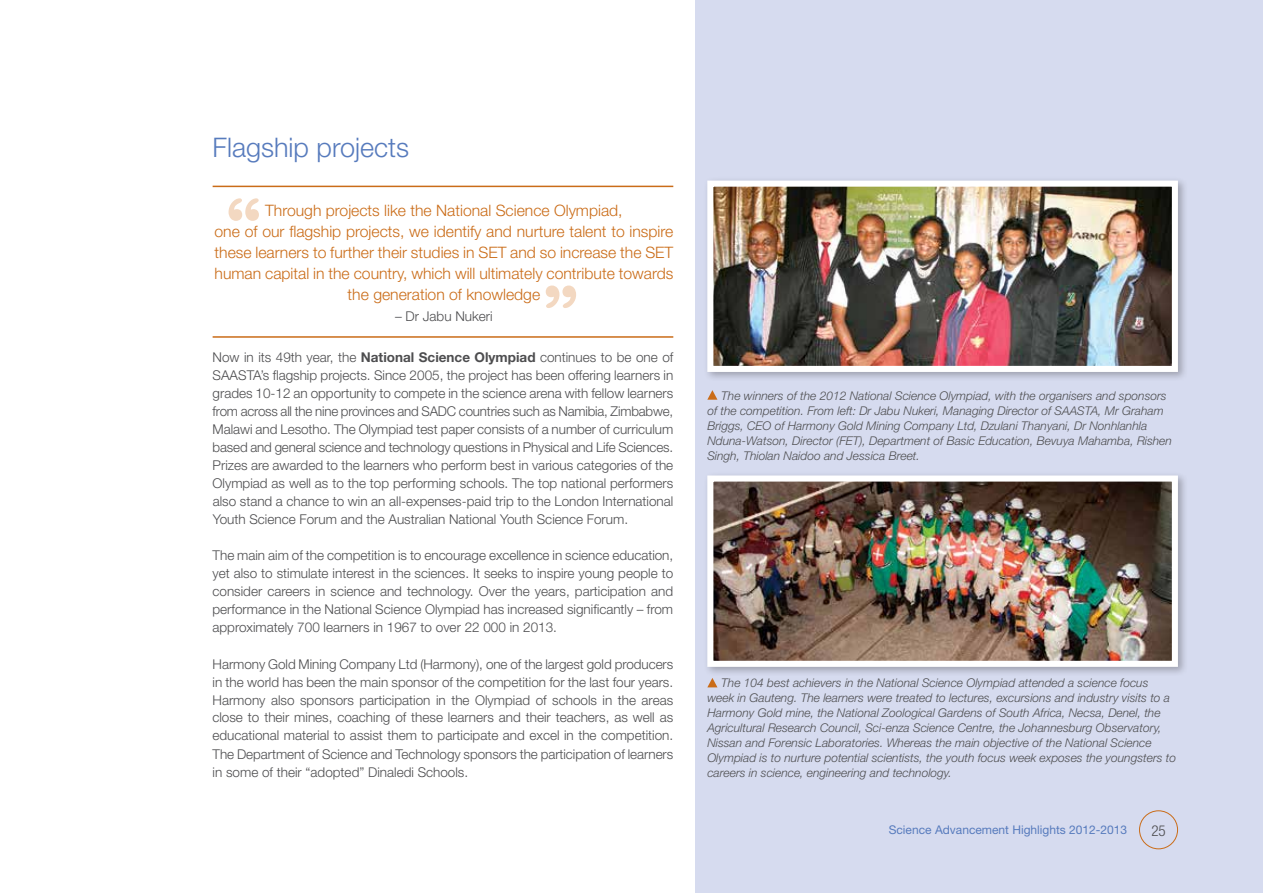
<style>
.page{position:relative;width:1263px;height:893px;background:#fff}
.page>*{position:absolute;margin:0;border:0;box-sizing:border-box;transform-origin:0 0}
.t1{font:300 27px "Helvetica Neue";color:#577bbd}
.t2{font:300 15.75px/21px "Helvetica Neue";color:#ca6c18;text-align:center}
.t3{font:300 condensed 15px "Helvetica Neue";color:#4d4d4f}
.t4{font:300 13.5px/18px "Helvetica Neue";color:#4d4d4f;text-align:justify}
.t5{font:italic 300 12px/15px "Helvetica Neue";color:#4d4d4f}
.t6{font:12px "Helvetica Neue";color:#577bbd}
.s1{font-weight:700}
</style>
<div class="page">
<div style="left:695px;top:0;width:568px;height:893px;background:#d6dbef"></div>
<div style="left:1139px;top:810px;width:39px;height:39px;border:1px solid #ca6c18;border-radius:50%"></div>
<svg style="left:707px;top:390px;width:10px;height:10px"></svg>
<div style="left:703px;top:177px;width:485px;height:205px;background:#231f20;opacity:.31"></div>
<img style="left:714px;top:188px;width:457px;height:177px">
<div style="left:707px;top:181px;width:471px;height:191px;border:6px solid #fff"></div>
<svg style="left:707px;top:678px;width:10px;height:9px"></svg>
<div style="left:703px;top:472px;width:485px;height:205px;background:#231f20;opacity:.31"></div>
<img style="left:714px;top:482px;width:457px;height:178px">
<div style="left:707px;top:475px;width:471px;height:192px;border:6px solid #fff"></div>
<svg style="left:229px;top:198px;width:30px;height:23px"></svg>
<svg style="left:546px;top:286px;width:30px;height:22px"></svg>
<hr style="left:213px;top:186px;width:460px;height:1px;background:#ca6c18">
<hr style="left:213px;top:336px;width:460px;height:2px;background:#ca6c18">
<h1 class="t1" style="left:213px;top:131px;width:198px">Flagship projects</h1>
<p class="t2" style="left:214px;top:200px;width:460px">Through projects like the National Science Olympiad,<br>one of our flagship projects, we identify and nurture talent to inspire these learners to further their studies in SET and so increase the SET human capital in the country, which will ultimately contribute towards the generation of knowledge</p>
<p class="t4" style="left:395px;top:307px;width:99px">– Dr Jabu Nukeri</p>
<p class="t4" style="left:213px;top:348px;width:462px">Now in its 49th year, the <span class="s1">National Science Olympiad</span> continues to be one of SAASTA’s flagship projects. Since 2005, the project has been offering learners in grades 10-12 an opportunity to compete in the science arena with fellow learners from across all the nine provinces and SADC countries such as Namibia, Zimbabwe, Malawi and Lesotho. The Olympiad test paper consists of a number of curriculum based and general science and technology questions in Physical and Life Sciences.<br>Prizes are awarded to the learners who perform best in various categories of the Olympiad as well as to the top performing schools. The top national performers also stand a chance to win an all-expenses-paid trip to the London International Youth Science Forum and the Australian National Youth Science Forum.</p>
<p class="t4" style="left:213px;top:546px;width:462px">The main aim of the competition is to encourage excellence in science education, yet also to stimulate interest in the sciences. It seeks to inspire young people to consider careers in science and technology. Over the years, participation and performance in the National Science Olympiad has increased significantly – from approximately 700 learners in 1967 to over 22 000 in 2013.</p>
<p class="t4" style="left:212px;top:654px;width:462px">Harmony Gold Mining Company Ltd (Harmony), one of the largest gold producers in the world has been the main sponsor of the competition for the last four years.<br>Harmony also sponsors participation in the Olympiad of schools in the areas close to their mines, coaching of these learners and their teachers, as well as educational material to assist them to participate and excel in the competition.<br>The Department of Science and Technology sponsors the participation of learners in some of their “adopted” Dinaledi Schools.</p>
<p class="t5" style="left:707px;top:388px;width:466px;text-indent:14px">The winners of the 2012 National Science Olympiad, with the organisers and sponsors of the competition. From left: Dr Jabu Nukeri, Managing Director of SAASTA, Mr Graham Briggs, CEO of Harmony Gold Mining Company Ltd, Dzulani Thanyani, Dr Nonhlanhla Nduna-Watson, Director (FET), Department of Basic Education, Bevuya Mahamba, Rishen Singh, Thiolan Naidoo and Jessica Breet.</p>
<p class="t5" style="left:707px;top:675px;width:470px;text-indent:14px">The 104 best achievers in the National Science Olympiad attended a science focus week in Gauteng. The learners were treated to lectures, excursions and industry visits to a Harmony Gold mine, the National Zoological Gardens of South Africa, Necsa, Denel, the Agricultural Research Council, Sci-enza Science Centre, the Johannesburg Observatory, Nissan and Forensic Laboratories. Whereas the main objective of the National Science Olympiad is to nurture potential scientists, the youth focus week exposes the youngsters to careers in science, engineering and technology.</p>
<p class="t6" style="left:889px;top:822px;width:240px">Science Advancement Highlights 2012-2013</p>
<p class="t3" style="left:1151px;top:822px;width:16px">25</p>
</div>
